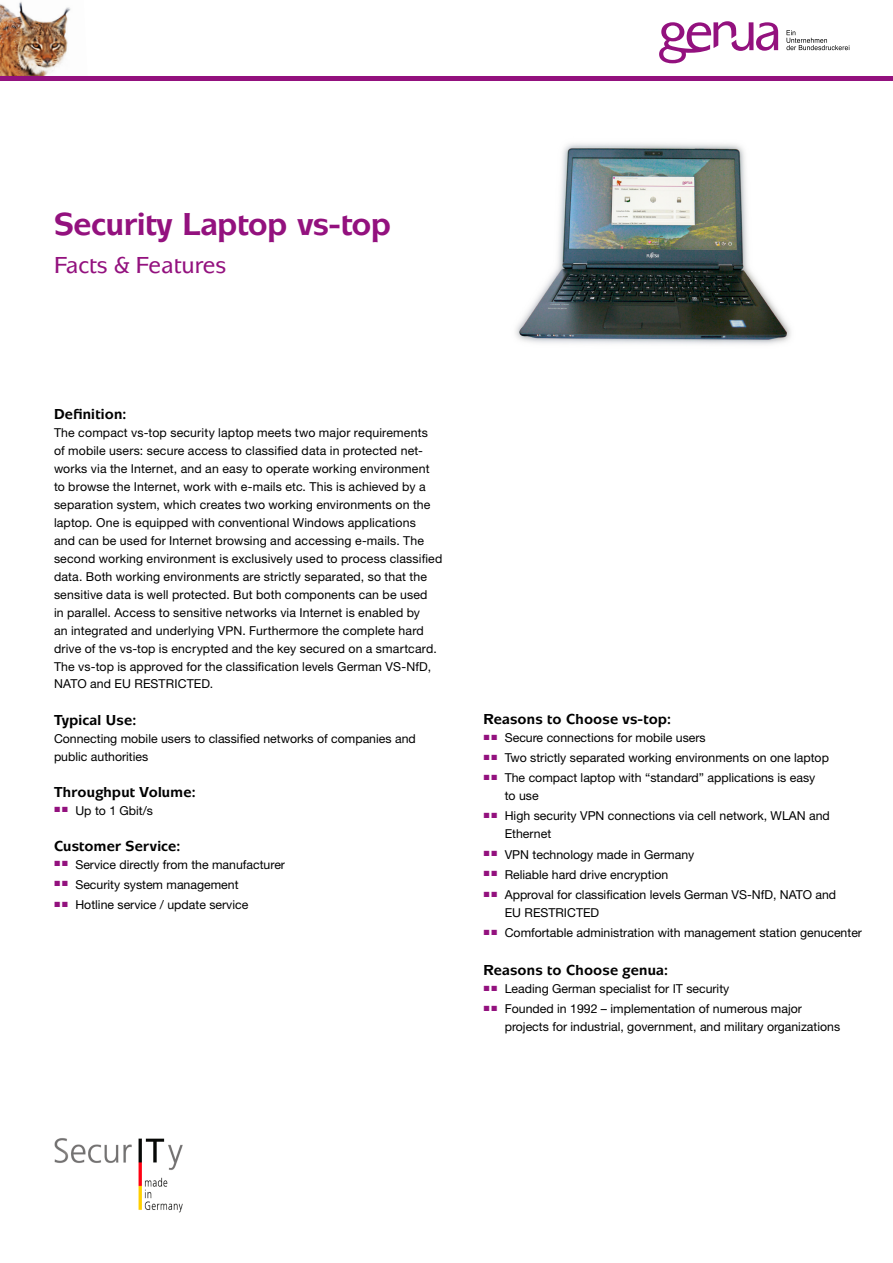
<style>
.page{position:relative;width:893px;height:1263px;background:#fff}
.page>*{position:absolute;margin:0;border:0;box-sizing:border-box;transform-origin:0 0}
.t1{font:700 33px "Mixage ITC Std";color:#93117e}
.t2{font:500 24px "Mixage ITC Std";color:#93117e}
.t3{font:700 15px "Mixage ITC Std";letter-spacing:.015em;color:#000}
.t4{font:12.3px/18px "Helvetica Neue";color:#000}
</style>
<div class="page">
<img style="left:515px;top:143px;width:276px;height:202px">
<img style="left:0;top:2px;width:88px;height:75px">
<hr style="left:0;top:77px;width:893px;height:4px;background:#93117e">
<img style="left:54px;top:1138px;width:129px;height:75px">
<svg style="left:659px;top:21px;width:119px;height:42px"></svg>
<svg style="left:786px;top:30px;width:64px;height:20px"></svg>
<h1 class="t1" style="left:54px;top:204px;width:338px">Security Laptop vs-top</h1>
<h2 class="t2" style="left:54px;top:251px;width:174px">Facts &amp; Features</h2>
<p class="t3" style="left:54px;top:404px;width:74px">Definition:</p>
<p class="t4" style="left:54px;top:423px;width:390px">The compact vs-top security laptop meets two major requirements<br>of mobile users: secure access to classified data in protected net&shy;works via the Internet, and an easy to operate working environment to browse the Internet, work with e-mails etc. This is achieved by a separation system, which creates two working environments on the laptop. One is equipped with conventional Windows applications<br>and can be used for Internet browsing and accessing e-mails. The second working environment is exclusively used to process classified data. Both working environments are strictly separated, so that the sensitive data is well protected. But both components can be used<br>in parallel. Access to sensitive networks via Internet is enabled by<br>an integrated and underlying VPN. Furthermore the complete hard drive of the vs-top is encrypted and the key secured on a smartcard.<br>The vs-top is approved for the classification levels German VS-NfD, NATO and EU RESTRICTED.</p>
<p class="t3" style="left:54px;top:710px;width:84px">Typical Use:</p>
<p class="t4" style="left:54px;top:729px;width:363px">Connecting mobile users to classified networks of companies and public authorities</p>
<p class="t3" style="left:54px;top:782px;width:143px">Throughput Volume:</p>
<p class="t4" style="left:55px;top:801px;width:100px"><sup>■</sup> <sup>■</sup> Up to 1 Gbit/s</p>
<p class="t3" style="left:54px;top:836px;width:128px">Customer Service:</p>
<p class="t4" style="left:55px;top:855px;width:232px"><sup>■</sup> <sup>■</sup> Service directly from the manufacturer</p>
<p class="t4" style="left:55px;top:875px;width:185px"><sup>■</sup> <sup>■</sup> Security system management</p>
<p class="t4" style="left:55px;top:895px;width:195px"><sup>■</sup> <sup>■</sup> Hotline service / update service</p>
<p class="t3" style="left:483px;top:710px;width:190px">Reasons to Choose vs-top:</p>
<p class="t4" style="left:484px;top:728px;width:223px"><sup>■</sup> <sup>■</sup> Secure connections for mobile users</p>
<p class="t4" style="left:484px;top:748px;width:346px"><sup>■</sup> <sup>■</sup> Two strictly separated working environments on one laptop</p>
<p class="t4" style="left:505px;top:769px;width:312px;text-indent:-21px"><sup>■</sup> <sup>■</sup> The compact laptop with “standard” applications is easy to use</p>
<p class="t4" style="left:505px;top:807px;width:327px;text-indent:-21px"><sup>■</sup> <sup>■</sup> High security VPN connections via cell network, WLAN and<br>Ethernet</p>
<p class="t4" style="left:484px;top:845px;width:212px"><sup>■</sup> <sup>■</sup> VPN technology made in Germany</p>
<p class="t4" style="left:484px;top:865px;width:186px"><sup>■</sup> <sup>■</sup> Reliable hard drive encryption</p>
<p class="t4" style="left:505px;top:885px;width:333px;text-indent:-21px"><sup>■</sup> <sup>■</sup> Approval for classification levels German VS-NfD, NATO and<br>EU RESTRICTED</p>
<p class="t4" style="left:484px;top:923px;width:380px"><sup>■</sup> <sup>■</sup> Comfortable administration with management station genucenter</p>
<p class="t3" style="left:483px;top:961px;width:187px">Reasons to Choose genua:</p>
<p class="t4" style="left:484px;top:979px;width:247px"><sup>■</sup> <sup>■</sup> Leading German specialist for IT security</p>
<p class="t4" style="left:505px;top:999px;width:337px;text-indent:-21px"><sup>■</sup> <sup>■</sup> Founded in 1992 – implementation of numerous major projects for industrial, government, and military organizations</p>
</div>
